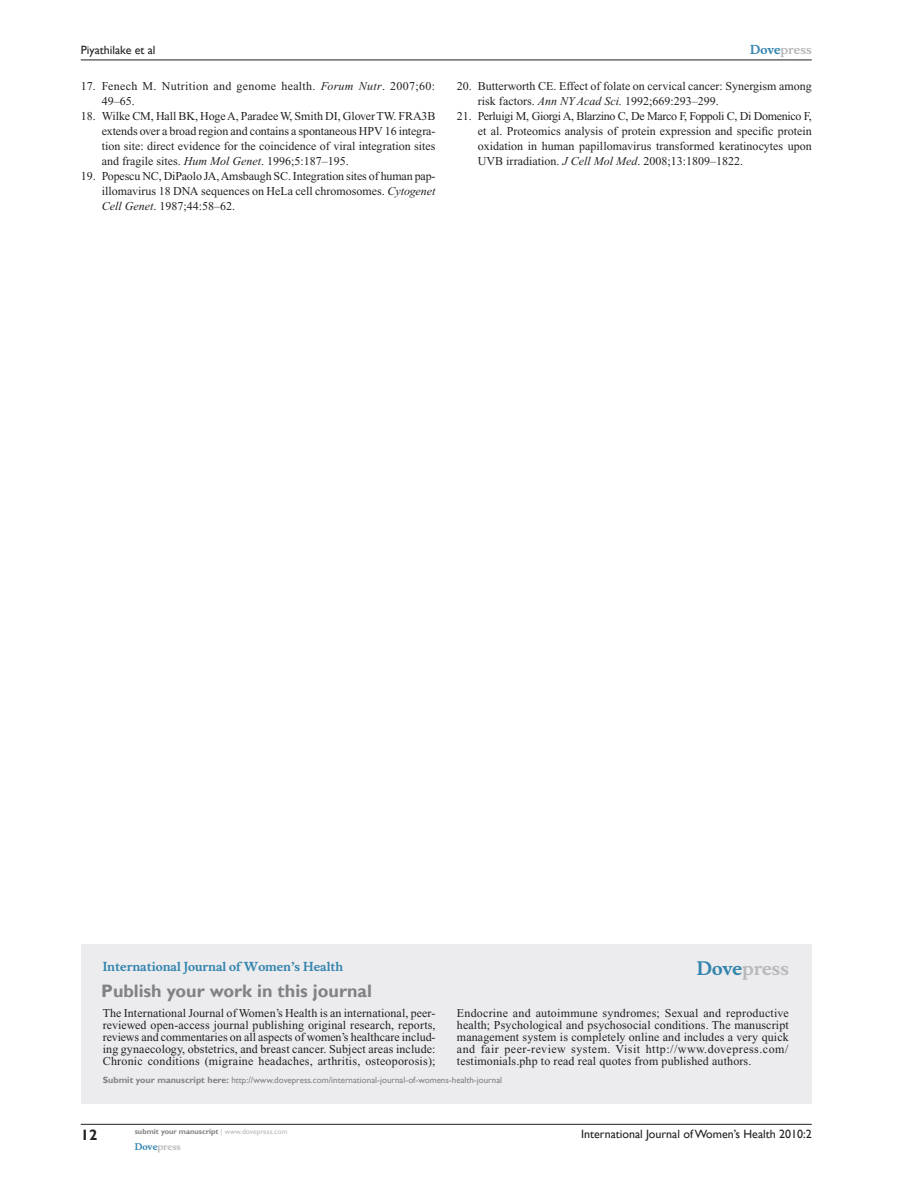
<style>
.page{position:relative;width:918px;height:1188px;background:#fff}
.page>*{position:absolute;margin:0;border:0;box-sizing:border-box;transform-origin:0 0}
.t1{font:700 18px "Gill Sans";color:#808285}
.t2{font:700 18px "Musee";color:#b8b9bc}
.t3{font:700 15px "Gill Sans";color:#231f20}
.t4{font:12px/15px "Times New Roman";color:#231f20;text-align:justify}
.t5{font:12px/15px "Times New Roman";letter-spacing:.025em;color:#231f20}
.t6{font:12px "Gill Sans";color:#231f20}
.t7{font:700 12px "Musee";color:#3485ae}
.t8{font:700 12px "Musee";color:#b8b9bc}
.t9{font:9px "Gill Sans";color:#808285}
.t10{font:700 9px "Musee";color:#b8b9bc}
.t11{font:700 7.5px "Gill Sans";color:#808285}
.s1{color:#3485ae}
.s2{font-style:italic}
.s3{font-weight:700}
.s4{font-weight:400;color:#b8b9bc}
</style>
<div class="page">
<div style="left:81px;top:944px;width:731px;height:159px;background:#ececee"></div>
<hr style="left:81px;top:1124px;width:731px;height:1px;background:#231f20">
<hr style="left:81px;top:60px;width:731px;height:1px;background:#231f20">
<p class="t6" style="left:81px;top:43px;width:76px">Piyathilake et al</p>
<p class="t8" style="left:750px;top:43px;width:63px"><span class="s1">Dove</span>press</p>
<p class="t5" style="left:102px;top:79px;width:335px;text-indent:-21px">17. Fenech M. Nutrition and genome health. <span class="s2">Forum Nutr</span>. 2007;60:<br>49–65.</p>
<p class="t4" style="left:102px;top:109px;width:335px;text-indent:-21px">18. Wilke CM, Hall BK, Hoge A, Paradee W, Smith DI, Glover TW. FRA3B extends over a broad region and contains a spontaneous HPV 16 integra&shy;tion site: direct evidence for the coincidence of viral integration sites and fragile sites. <span class="s2">Hum Mol Genet</span>. 1996;5:187–195.</p>
<p class="t4" style="left:102px;top:169px;width:335px;text-indent:-21px">19. Popescu NC, DiPaolo JA, Amsbaugh SC. Integration sites of human pap&shy;illomavirus 18 DNA sequences on HeLa cell chromosomes. <span class="s2">Cytogenet Cell Genet</span>. 1987;44:58–62.</p>
<p class="t4" style="left:478px;top:79px;width:335px;text-indent:-21px">20. Butterworth CE. Effect of folate on cervical cancer: Synergism among risk factors. <span class="s2">Ann NY Acad Sci.</span> 1992;669:293–299.</p>
<p class="t4" style="left:478px;top:109px;width:336px;text-indent:-21px">21. Perluigi M, Giorgi A, Blarzino C, De Marco F, Foppoli C, Di Domenico F, et al. Proteomics analysis of protein expression and specific protein oxidation in human papillomavirus transformed keratinocytes upon UVB irradiation. <span class="s2">J Cell Mol Med</span>. 2008;13:1809–1822.</p>
<p class="t7" style="left:103px;top:959px;width:242px">International Journal of Women’s Health</p>
<h1 class="t1" style="left:101px;top:980px;width:272px">Publish your work in this journal</h1>
<h1 class="t2" style="left:697px;top:958px;width:94px"><span class="s1">Dove</span>press</h1>
<p class="t4" style="left:103px;top:1007px;width:334px;line-height:12px">The International Journal of Women’s Health is an international, peer&shy;reviewed open-access journal publishing original research, reports, reviews and commentaries on all aspects of women’s healthcare includ&shy;ing gynaecology, obstetrics, and breast cancer. Subject areas include:<br>Chronic conditions (migraine headaches, arthritis, osteoporosis);</p>
<p class="t4" style="left:457px;top:1007px;width:333px;line-height:12px">Endocrine and autoimmune syndromes; Sexual and reproductive health; Psychological and psychosocial conditions. The manuscript management system is completely online and includes a very quick and fair peer-review system. Visit http://www.dovepress.com/ testimonials.php to read real quotes from published authors.</p>
<p class="t9" style="left:103px;top:1075px;width:401px"><span class="s3">Submit your manuscript here:</span> http://www.dovepress.com/international-journal-of-womens-health-journal</p>
<p class="t3" style="left:81px;top:1126px;width:18px">12</p>
<p class="t11" style="left:135px;top:1127px;width:154px">submit your manuscript <span class="s4">| www.dovepress.com</span></p>
<p class="t10" style="left:135px;top:1141px;width:48px"><span class="s1">Dove</span>press</p>
<p class="t6" style="left:581px;top:1127px;width:232px">International Journal of Women’s Health 2010:2</p>
</div>
